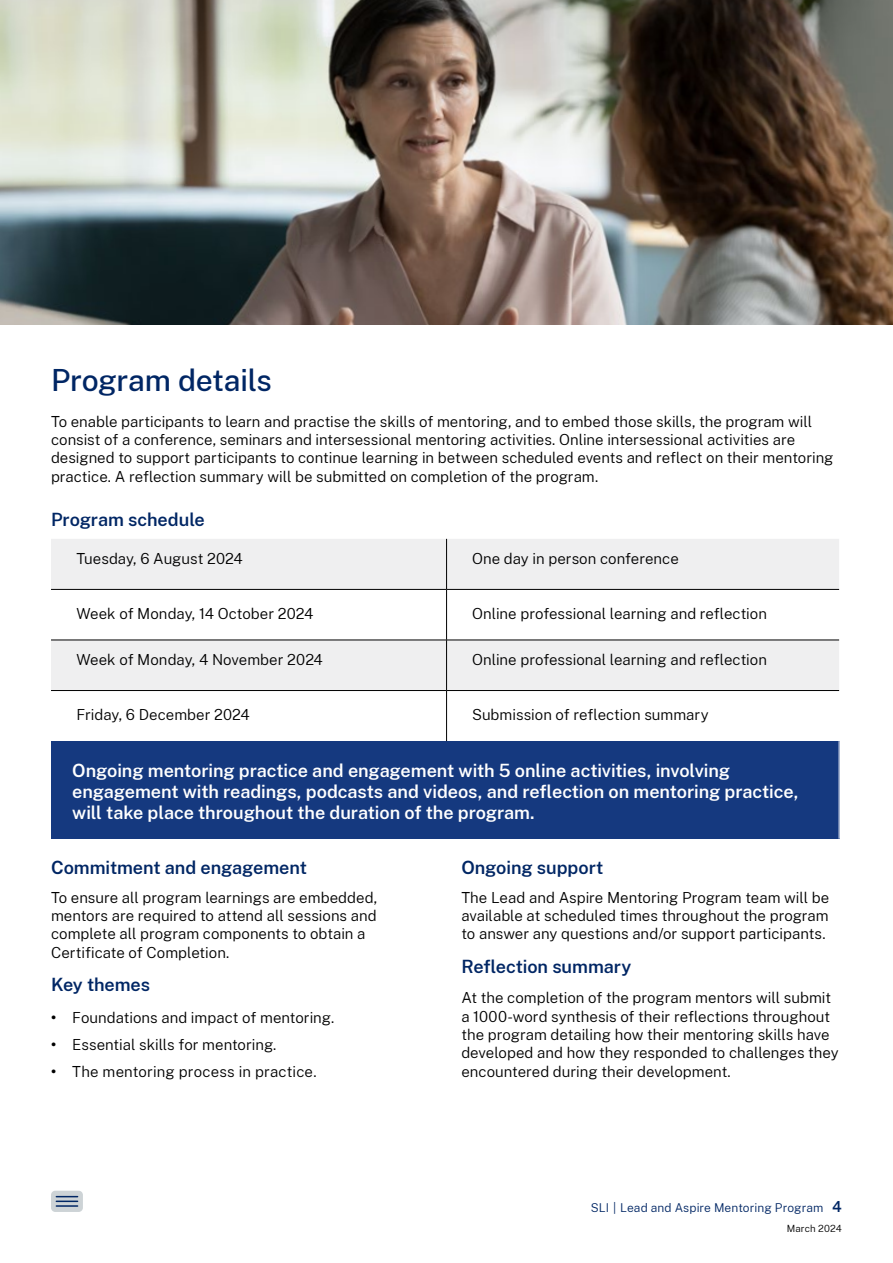
<style>
.page{position:relative;width:893px;height:1263px;background:#fff}
.page>*{position:absolute;margin:0;border:0;box-sizing:border-box;transform-origin:0 0}
._02_Heading_Light_H2{font:500 30px "Public Sans";letter-spacing:-.01em;color:#002664}
._04_Heading_SemiBold_H4{font:600 18px/21px "Public Sans";letter-spacing:-.005em;color:#fff}
._04_Heading_SemiBold_H4-2{font:600 18px "Public Sans";letter-spacing:-.005em;color:#002664}
._08_Body_Light_P{font:300 15px/18.3px "Public Sans";color:#000}
.Table_content_10_pts{font:300 15px "Public Sans";color:#000}
.t1{font:300 12px "Public Sans";letter-spacing:.01em;color:#002664}
.t2{font:300 9.75px "Public Sans";letter-spacing:.015em;color:#000}
.s1{font-weight:700}
.s2{font-weight:600;font-size:15px}
</style>
<div class="page">
<svg style="left:51px;top:1191px;width:32px;height:21px"></svg>
<svg style="left:56px;top:1196px;width:22px;height:1px"></svg>
<hr style="left:56px;top:1200px;width:22px;height:2px;background:#002664">
<hr style="left:56px;top:1205px;width:22px;height:2px;background:#002664">
<img style="left:0;top:0;width:893px;height:324px">
<div style="left:51px;top:539px;width:788px;height:50px;background:#efeff0"></div>
<svg style="left:51px;top:590px;width:788px;height:151px"></svg>
<div style="left:51px;top:741px;width:788px;height:98px;background:#15397f"></div>
<hr style="left:51px;top:640px;width:396px;height:1px;background:#000">
<hr style="left:51px;top:690px;width:396px;height:1px;background:#000">
<hr style="left:446px;top:539px;width:1px;height:50px;background:#000">
<hr style="left:446px;top:590px;width:1px;height:50px;background:#000">
<hr style="left:447px;top:640px;width:392px;height:1px;background:#000">
<hr style="left:446px;top:640px;width:1px;height:50px;background:#000">
<hr style="left:447px;top:690px;width:392px;height:1px;background:#000">
<hr style="left:446px;top:691px;width:1px;height:50px;background:#000">
<hr style="left:51px;top:589px;width:396px;height:1px;background:#000">
<hr style="left:447px;top:589px;width:392px;height:1px;background:#000">
<h2 class="_02_Heading_Light_H2" style="left:51px;top:359px;width:222px">Program details</h2>
<p class="_08_Body_Light_P" style="left:51px;top:412px;width:784px">To enable participants to learn and practise the skills of mentoring, and to embed those skills, the program will consist of a conference, seminars and intersessional mentoring activities. Online intersessional activities are designed to support participants to continue learning in between scheduled events and reflect on their mentoring practice. A reflection summary will be submitted on completion of the program.</p>
<h4 class="_04_Heading_SemiBold_H4-2" style="left:51px;top:507px;width:155px">Program schedule</h4>
<p class="Table_content_10_pts" style="left:77px;top:548px;width:168px">Tuesday, 6 August 2024</p>
<p class="Table_content_10_pts" style="left:472px;top:548px;width:208px">One day in person conference</p>
<p class="Table_content_10_pts" style="left:77px;top:603px;width:238px">Week of Monday, 14 October 2024</p>
<p class="Table_content_10_pts" style="left:472px;top:603px;width:296px">Online professional learning and reflection</p>
<p class="Table_content_10_pts" style="left:77px;top:649px;width:248px">Week of Monday, 4 November 2024</p>
<p class="Table_content_10_pts" style="left:472px;top:649px;width:296px">Online professional learning and reflection</p>
<p class="Table_content_10_pts" style="left:77px;top:704px;width:175px">Friday, 6 December 2024</p>
<p class="Table_content_10_pts" style="left:472px;top:704px;width:238px">Submission of reflection summary</p>
<h4 class="_04_Heading_SemiBold_H4" style="left:72px;top:759px;width:728px">Ongoing mentoring practice and engagement with 5 online activities, involving engagement with readings, podcasts and videos, and reflection on mentoring practice, will take place throughout the duration of the program.</h4>
<h4 class="_04_Heading_SemiBold_H4-2" style="left:51px;top:854px;width:258px">Commitment and engagement</h4>
<p class="_08_Body_Light_P" style="left:51px;top:887px;width:328px">To ensure all program learnings are embedded, mentors are required to attend all sessions and complete all program components to obtain a Certificate of Completion.</p>
<h4 class="_04_Heading_SemiBold_H4-2" style="left:51px;top:972px;width:101px">Key themes</h4>
<p class="_08_Body_Light_P" style="left:51px;top:1008px;width:285px"><span class="s1">•</span> Foundations and impact of mentoring.</p>
<p class="_08_Body_Light_P" style="left:51px;top:1035px;width:227px"><span class="s1">•</span> Essential skills for mentoring.</p>
<p class="_08_Body_Light_P" style="left:51px;top:1062px;width:267px"><span class="s1">•</span> The mentoring process in practice.</p>
<h4 class="_04_Heading_SemiBold_H4-2" style="left:461px;top:854px;width:144px">Ongoing support</h4>
<p class="_08_Body_Light_P" style="left:461px;top:887px;width:370px;text-align:justify">The Lead and Aspire Mentoring Program team will be available at scheduled times throughout the program to answer any questions and/or support participants.</p>
<h4 class="_04_Heading_SemiBold_H4-2" style="left:461px;top:953px;width:172px">Reflection summary</h4>
<p class="_08_Body_Light_P" style="left:461px;top:988px;width:379px">At the completion of the program mentors will submit a 1000-word synthesis of their reflections throughout the program detailing how their mentoring skills have developed and how they responded to challenges they encountered during their development.</p>
<p class="t1" style="left:591px;top:1199px;width:253px">SLI | Lead and Aspire Mentoring Program <span class="s2">4</span></p>
<p class="t2" style="left:787px;top:1222px;width:57px">March 2024</p>
</div>
